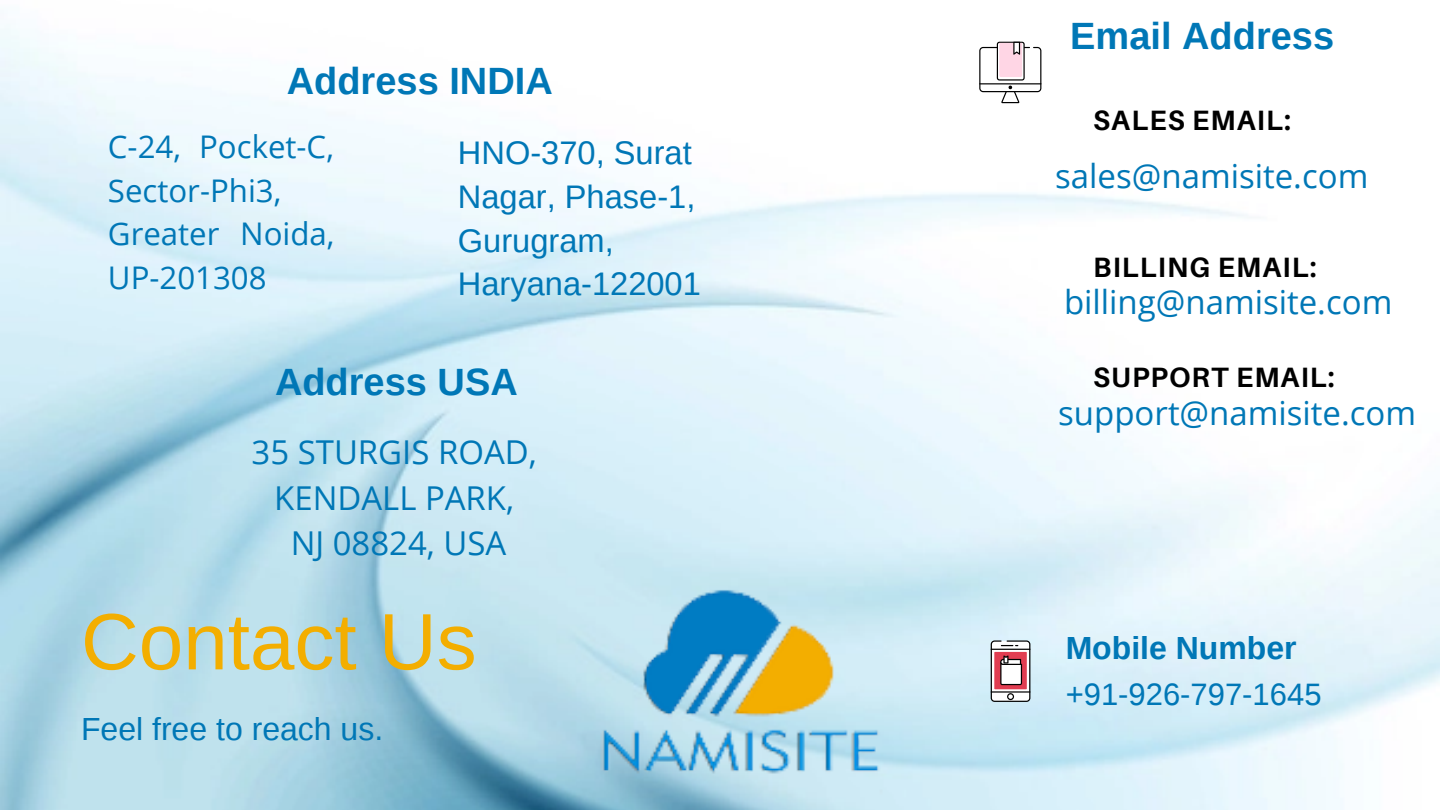
<style>
.page{position:relative;width:1440px;height:810px;background:#fff}
.page>*{position:absolute;margin:0;border:0;box-sizing:border-box;transform-origin:0 0}
.t1{font:80px "Liberation Sans";color:#f3ae00}
.t2{font:700 38px "Liberation Sans";color:#0077b6}
.t3{font:33px "Open Sans";color:#0077b6}
.t4{font:32.9px/45.5px "Open Sans";color:#0077b6;text-align:center}
.t5{font:32.6px/43.8px "Arimo";color:#0077b6}
.t6{font:32px "Liberation Sans";color:#0077b6}
.t7{font:700 32px "Liberation Sans";color:#0077b6}
.t8{font:31.2px/43.5px "Open Sans";color:#0077b6}
.t9{font:31px "Liberation Sans";color:#0077b6}
.t10{font:700 28px "Aileron";letter-spacing:.04em;color:#000}
</style>
<div class="page">
<img style="left:0;top:24px;width:1440px;height:786px">
<svg style="left:979px;top:42px;width:62px;height:61px"></svg>
<svg style="left:991px;top:640px;width:39px;height:62px"></svg>
<img style="left:592px;top:575px;width:294px;height:235px">
<p class="t2" style="left:287px;top:59px;width:267px">Address INDIA</p>
<p class="t8" style="left:108px;top:125px;width:228px">C-24, Pocket-C,<br>Sector-Phi3,</p>
<p class="t8" style="left:108px;top:211px;width:228px">Greater Noida,<br>UP-201308</p>
<p class="t5" style="left:458px;top:131px;width:244px">HNO-370, Surat<br>Nagar, Phase-1,<br>Gurugram,<br>Haryana-122001</p>
<p class="t2" style="left:275px;top:361px;width:244px">Address USA</p>
<p class="t4" style="left:252px;top:429px;width:287px">35 STURGIS ROAD,<br>KENDALL PARK,</p>
<p class="t4" style="left:291px;top:520px;width:217px">NJ 08824, USA</p>
<p class="t1" style="left:81px;top:597px;width:397px">Contact Us</p>
<p class="t6" style="left:81px;top:711px;width:304px">Feel free to reach us.</p>
<p class="t2" style="left:1070px;top:14px;width:265px">Email Address</p>
<p class="t10" style="left:1093px;top:103px;width:199px">SALES EMAIL:</p>
<p class="t3" style="left:1055px;top:152px;width:315px">sales@namisite.com</p>
<p class="t10" style="left:1093px;top:250px;width:225px">BILLING EMAIL:</p>
<p class="t3" style="left:1064px;top:279px;width:330px">billing@namisite.com</p>
<p class="t10" style="left:1093px;top:359px;width:243px">SUPPORT EMAIL:</p>
<p class="t3" style="left:1058px;top:390px;width:359px">support@namisite.com</p>
<p class="t7" style="left:1066px;top:630px;width:233px">Mobile Number</p>
<p class="t9" style="left:1066px;top:677px;width:257px">+91-926-797-1645</p>
</div>
